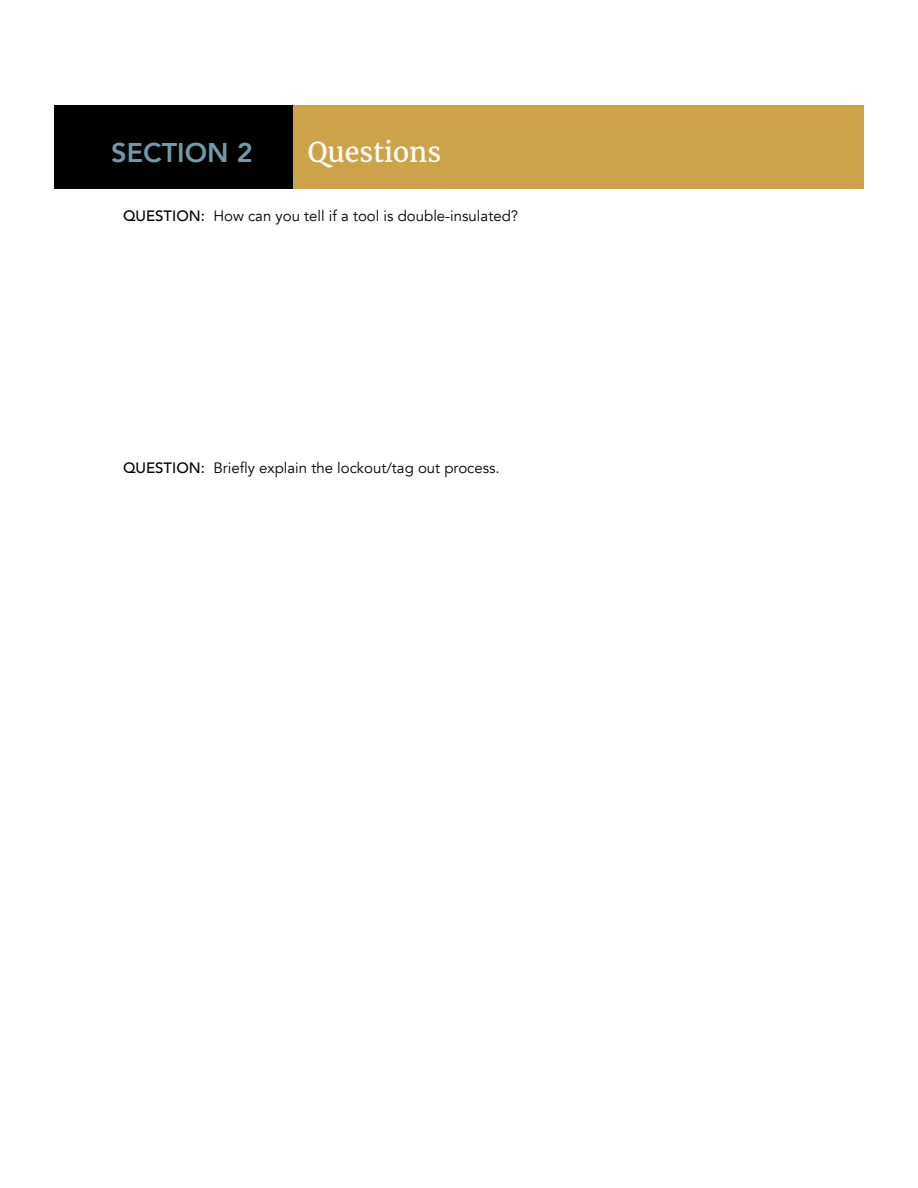
<style>
.page{position:relative;width:918px;height:1188px;background:#fff}
.page>*{position:absolute;margin:0;border:0;box-sizing:border-box;transform-origin:0 0}
.t1{font:27px "Merriweather";color:#fff}
.t2{font:800 27px "Avenir";color:#6f9bab}
.t3{font:15px "Avenir";color:#000}
.s1{font-weight:500}
</style>
<div class="page">
<div style="left:54px;top:106px;width:810px;height:83px;background:#cda349"></div>
<div style="left:54px;top:106px;width:239px;height:83px;background:#000"></div>
<h1 class="t2" style="left:111px;top:132px;width:143px">SECTION 2</h1>
<h1 class="t1" style="left:308px;top:135px;width:135px">Questions</h1>
<p class="t3" style="left:123px;top:207px;width:396px"><span class="s1">QUESTION:</span> How can you tell if a tool is double-insulated?</p>
<p class="t3" style="left:123px;top:459px;width:378px"><span class="s1">QUESTION:</span> Briefly explain the lockout/tag out process.</p>
</div>
